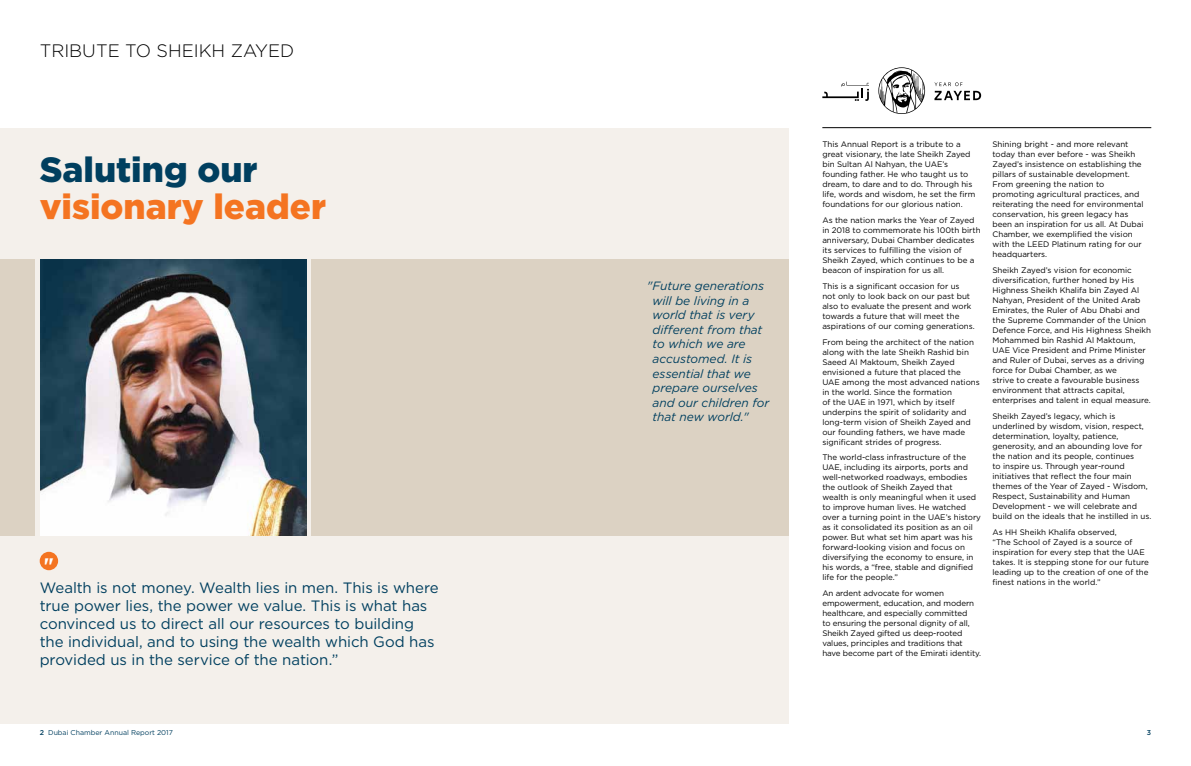
<style>
.page{position:relative;width:1191px;height:766px;background:#fff}
.page>*{position:absolute;margin:0;border:0;box-sizing:border-box;transform-origin:0 0}
.t1{font:900 35px "Gotham";color:#f47421}
.t2{font:900 35px "Gotham";color:#003f5f}
.t3{font:700 19.5px "Gotham";color:#fff}
.t4{font:300 18px "Gotham";color:#000}
.t5{font:15px/18px "Gotham";letter-spacing:-.005em;color:#003f5f}
.t6{font:italic 12px/14.5px "Gotham";letter-spacing:-.005em;color:#003f5f}
.t7{font:8px/10px "Gotham";color:#000}
.t8{font:7px "Gotham";color:#003f5f}
.t9{font:500 7px "Gotham";color:#003f5f}
.s1{font-weight:500}
</style>
<div class="page">
<div style="left:0;top:128px;width:788px;height:595px;background:#f4f0eb"></div>
<div style="left:311px;top:259px;width:477px;height:276px;background:#dcd2c3"></div>
<div style="left:0;top:259px;width:34px;height:276px;background:#dcd2c3"></div>
<img style="left:40px;top:259px;width:266px;height:276px">
<div style="left:40px;top:551px;width:18px;height:19px;background:#f47421;border-radius:50%"></div>
<hr style="left:822px;top:127px;width:329px;height:1px;background:#000">
<svg style="left:878px;top:67px;width:47px;height:47px"></svg>
<svg style="left:822px;top:82px;width:47px;height:19px"></svg>
<svg style="left:934px;top:82px;width:47px;height:18px"></svg>
<h3 class="t4" style="left:40px;top:39px;width:256px">TRIBUTE TO SHEIKH ZAYED</h3>
<h1 class="t2" style="left:40px;top:146px;width:219px">Saluting our</h1>
<h1 class="t1" style="left:40px;top:183px;width:288px">visionary leader</h1>
<h2 class="t3" style="left:44px;top:552px;width:12px">"</h2>
<h3 class="t5" style="left:40px;top:578px;width:400px">Wealth is not money. Wealth lies in men. This is where</h3>
<h3 class="t5" style="left:40px;top:596px;width:396px">true power lies, the power we value. This is what has convinced us to direct all our resources to building the individual, and to using the wealth which God has provided us in the service of the nation.”</h3>
<h3 class="t6" style="left:652px;top:278px;width:118px;text-indent:-5px">"Future generations will be living in a world that is very different from that to which we are accustomed. It is essential that we prepare ourselves and our children for that new world."</h3>
<p class="t7" style="left:822px;top:139px;width:155px">This Annual Report is a tribute to a great visionary, the late Sheikh Zayed bin Sultan Al Nahyan, the UAE’s founding father. He who taught us to dream, to dare and to do. Through his life, words and wisdom, he set the firm foundations for our glorious nation.</p>
<p class="t7" style="left:822px;top:215px;width:160px">As the nation marks the Year of Zayed in 2018 to commemorate his 100th birth anniversary, Dubai Chamber dedicates its services to fulfilling the vision of Sheikh Zayed, which continues to be a beacon of inspiration for us all.</p>
<p class="t7" style="left:822px;top:281px;width:154px">This is a significant occasion for us not only to look back on our past but also to evaluate the present and work towards a future that will meet the aspirations of our coming generations.</p>
<p class="t7" style="left:822px;top:336px;width:159px">From being the architect of the nation along with the late Sheikh Rashid bin Saeed Al Maktoum, Sheikh Zayed envisioned a future that placed the UAE among the most advanced nations in the world. Since the formation<br>of the UAE in 1971, which by itself underpins the spirit of solidarity and long-term vision of Sheikh Zayed and our founding fathers, we have made significant strides of progress.</p>
<p class="t7" style="left:822px;top:452px;width:160px">The world-class infrastructure of the UAE, including its airports, ports and well-networked roadways, embodies the outlook of Sheikh Zayed that<br>wealth is only meaningful when it used to improve human lives. He watched over a turning point in the UAE’s history as it consolidated its position as an oil power. But what set him apart was his forward-looking vision and focus on diversifying the economy to ensure, in his words, a “free, stable and dignified life for the people.”</p>
<p class="t7" style="left:822px;top:588px;width:160px">An ardent advocate for women empowerment, education, and modern healthcare, and especially committed<br>to ensuring the personal dignity of all, Sheikh Zayed gifted us deep-rooted values, principles and traditions that have become part of the Emirati identity.</p>
<p class="t7" style="left:992px;top:139px;width:153px">Shining bright - and more relevant today than ever before - was Sheikh Zayed’s insistence on establishing the pillars of sustainable development.<br>From greening the nation to promoting agricultural practices, and reiterating the need for environmental conservation, his green legacy has been an inspiration for us all. At Dubai Chamber, we exemplified the vision with the LEED Platinum rating for our headquarters.</p>
<p class="t7" style="left:992px;top:265px;width:160px">Sheikh Zayed’s vision for economic diversification, further honed by His Highness Sheikh Khalifa bin Zayed Al Nahyan, President of the United Arab Emirates, the Ruler of Abu Dhabi and the Supreme Commander of the Union Defence Force, and His Highness Sheikh Mohammed bin Rashid Al Maktoum, UAE Vice President and Prime Minister and Ruler of Dubai, serves as a driving force for Dubai Chamber, as we<br>strive to create a favourable business environment that attracts capital, enterprises and talent in equal measure.</p>
<p class="t7" style="left:992px;top:411px;width:160px">Sheikh Zayed’s legacy, which is underlined by wisdom, vision, respect, determination, loyalty, patience, generosity, and an abounding love for the nation and its people, continues<br>to inspire us. Through year-round initiatives that reflect the four main themes of the Year of Zayed - Wisdom, Respect, Sustainability and Human Development - we will celebrate and build on the ideals that he instilled in us.</p>
<p class="t7" style="left:992px;top:526px;width:158px">As HH Sheikh Khalifa observed,<br>“The School of Zayed is a source of inspiration for every step that the UAE takes. It is stepping stone for our future leading up to the creation of one of the</p>
<p class="t7" style="left:992px;top:576px;width:110px">finest nations in the world.”</p>
<p class="t8" style="left:40px;top:727px;width:135px"><span class="s1">2</span> Dubai Chamber Annual Report 2017</p>
<p class="t9" style="left:1147px;top:727px;width:6px">3</p>
</div>
